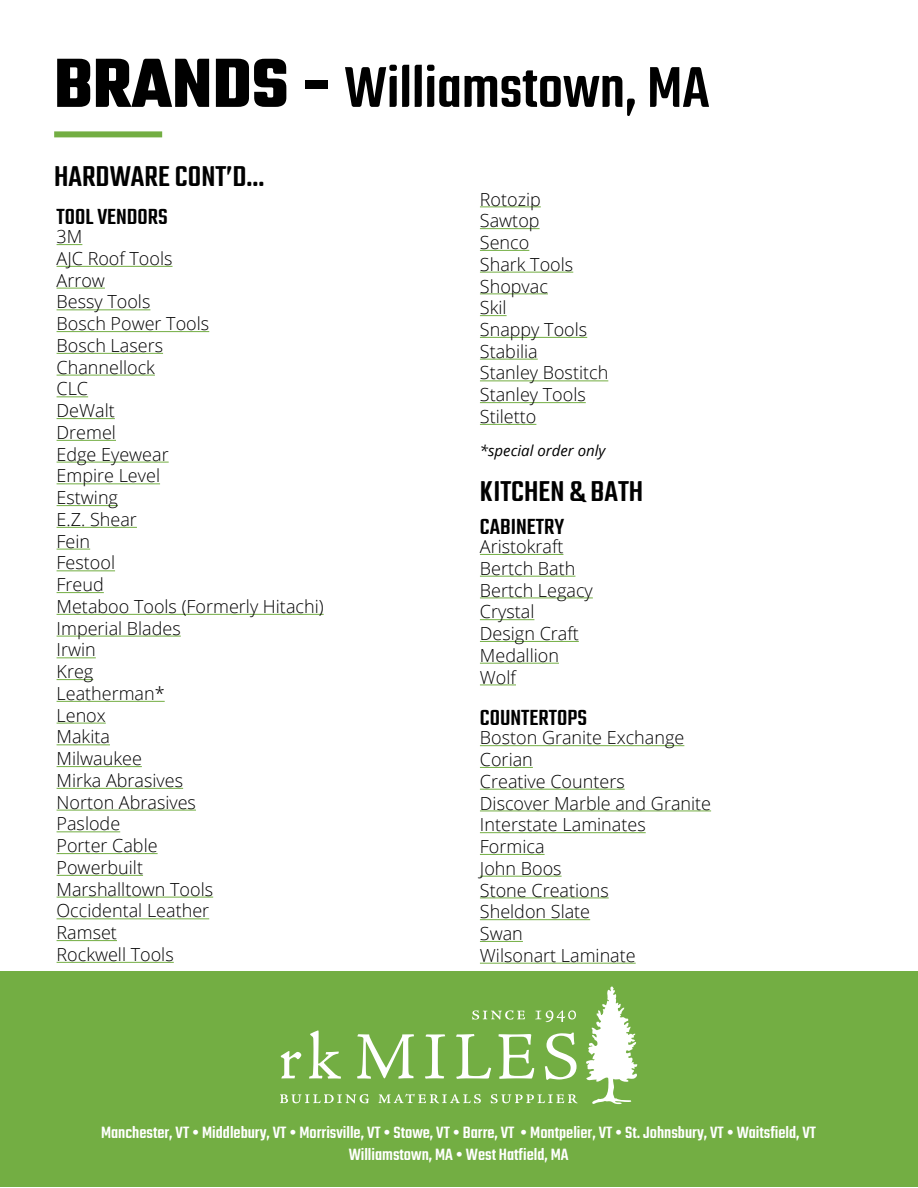
<style>
.page{position:relative;width:918px;height:1188px;background:#fff}
.page>*{position:absolute;margin:0;border:0;box-sizing:border-box;transform-origin:0 0}
.t1{font:500 63px "Industrial";color:#000}
.t2{font:500 31.5px "Industrial";color:#000}
.t3{font:500 24px "Industrial";color:#000}
.t4{font:300 18px/21.8px "Open Sans";color:#000}
.t5{font:500 18px/21.6px "Industrial";color:#fff;text-align:center}
.t6{font:italic 15px "Open Sans";color:#000}
.s1{font-weight:700;font-size:75px}
</style>
<div class="page">
<div style="left:0;top:971px;width:918px;height:216px;background:#73ae43"></div>
<div style="left:54px;top:131px;width:108px;height:6px;background:#73ae43"></div>
<svg style="left:280px;top:1094px;width:89px;height:9px"></svg>
<svg style="left:379px;top:1094px;width:102px;height:9px"></svg>
<svg style="left:491px;top:1094px;width:87px;height:9px"></svg>
<svg style="left:472px;top:1010px;width:53px;height:10px"></svg>
<svg style="left:535px;top:1010px;width:41px;height:12px"></svg>
<svg style="left:281px;top:1051px;width:20px;height:27px"></svg>
<svg style="left:309px;top:1030px;width:32px;height:49px"></svg>
<svg style="left:357px;top:1034px;width:57px;height:45px"></svg>
<svg style="left:425px;top:1034px;width:20px;height:45px"></svg>
<svg style="left:456px;top:1034px;width:35px;height:45px"></svg>
<svg style="left:499px;top:1034px;width:35px;height:45px"></svg>
<svg style="left:545px;top:1033px;width:32px;height:47px"></svg>
<svg style="left:586px;top:987px;width:51px;height:117px"></svg>
<svg style="left:57px;top:244px;width:25px;height:1px"></svg>
<hr style="left:57px;top:266px;width:116px;height:1px;background:#73ae43">
<hr style="left:57px;top:288px;width:48px;height:1px;background:#73ae43">
<hr style="left:57px;top:309px;width:93px;height:1px;background:#73ae43">
<hr style="left:57px;top:331px;width:152px;height:1px;background:#73ae43">
<hr style="left:57px;top:353px;width:106px;height:1px;background:#73ae43">
<hr style="left:57px;top:375px;width:98px;height:1px;background:#73ae43">
<hr style="left:57px;top:396px;width:31px;height:1px;background:#73ae43">
<hr style="left:57px;top:418px;width:58px;height:1px;background:#73ae43">
<hr style="left:57px;top:440px;width:59px;height:1px;background:#73ae43">
<hr style="left:57px;top:462px;width:112px;height:1px;background:#73ae43">
<hr style="left:57px;top:483px;width:103px;height:1px;background:#73ae43">
<hr style="left:57px;top:505px;width:61px;height:1px;background:#73ae43">
<hr style="left:57px;top:527px;width:80px;height:1px;background:#73ae43">
<hr style="left:57px;top:549px;width:33px;height:1px;background:#73ae43">
<hr style="left:57px;top:570px;width:58px;height:1px;background:#73ae43">
<hr style="left:57px;top:592px;width:47px;height:1px;background:#73ae43">
<hr style="left:57px;top:614px;width:267px;height:1px;background:#73ae43">
<hr style="left:57px;top:636px;width:124px;height:1px;background:#73ae43">
<hr style="left:57px;top:657px;width:39px;height:1px;background:#73ae43">
<hr style="left:57px;top:679px;width:36px;height:1px;background:#73ae43">
<hr style="left:57px;top:701px;width:108px;height:1px;background:#73ae43">
<hr style="left:57px;top:723px;width:49px;height:1px;background:#73ae43">
<hr style="left:57px;top:744px;width:53px;height:1px;background:#73ae43">
<hr style="left:57px;top:766px;width:85px;height:1px;background:#73ae43">
<hr style="left:57px;top:788px;width:126px;height:1px;background:#73ae43">
<hr style="left:57px;top:810px;width:139px;height:1px;background:#73ae43">
<hr style="left:57px;top:831px;width:63px;height:1px;background:#73ae43">
<hr style="left:57px;top:853px;width:101px;height:1px;background:#73ae43">
<hr style="left:57px;top:875px;width:86px;height:1px;background:#73ae43">
<hr style="left:57px;top:897px;width:156px;height:1px;background:#73ae43">
<hr style="left:57px;top:918px;width:152px;height:1px;background:#73ae43">
<hr style="left:57px;top:940px;width:60px;height:1px;background:#73ae43">
<hr style="left:57px;top:962px;width:117px;height:1px;background:#73ae43">
<hr style="left:480px;top:206px;width:61px;height:1px;background:#73ae43">
<hr style="left:480px;top:228px;width:60px;height:1px;background:#73ae43">
<hr style="left:480px;top:250px;width:49px;height:1px;background:#73ae43">
<hr style="left:480px;top:272px;width:93px;height:1px;background:#73ae43">
<hr style="left:480px;top:293px;width:68px;height:1px;background:#73ae43">
<svg style="left:480px;top:315px;width:27px;height:1px"></svg>
<hr style="left:480px;top:337px;width:107px;height:1px;background:#73ae43">
<hr style="left:480px;top:359px;width:58px;height:1px;background:#73ae43">
<hr style="left:480px;top:380px;width:128px;height:1px;background:#73ae43">
<hr style="left:480px;top:402px;width:106px;height:1px;background:#73ae43">
<hr style="left:480px;top:424px;width:56px;height:1px;background:#73ae43">
<hr style="left:480px;top:554px;width:83px;height:1px;background:#73ae43">
<hr style="left:480px;top:576px;width:95px;height:1px;background:#73ae43">
<hr style="left:480px;top:597px;width:113px;height:1px;background:#73ae43">
<hr style="left:480px;top:619px;width:54px;height:1px;background:#73ae43">
<hr style="left:480px;top:641px;width:99px;height:1px;background:#73ae43">
<hr style="left:480px;top:663px;width:79px;height:1px;background:#73ae43">
<hr style="left:480px;top:684px;width:36px;height:1px;background:#73ae43">
<hr style="left:480px;top:745px;width:204px;height:1px;background:#73ae43">
<hr style="left:480px;top:767px;width:53px;height:1px;background:#73ae43">
<hr style="left:480px;top:789px;width:145px;height:1px;background:#73ae43">
<hr style="left:480px;top:810px;width:231px;height:1px;background:#73ae43">
<hr style="left:480px;top:832px;width:166px;height:1px;background:#73ae43">
<hr style="left:480px;top:854px;width:65px;height:1px;background:#73ae43">
<hr style="left:480px;top:876px;width:82px;height:1px;background:#73ae43">
<hr style="left:480px;top:897px;width:129px;height:1px;background:#73ae43">
<hr style="left:480px;top:919px;width:110px;height:1px;background:#73ae43">
<hr style="left:480px;top:941px;width:43px;height:1px;background:#73ae43">
<hr style="left:480px;top:963px;width:156px;height:1px;background:#73ae43">
<h1 class="t1" style="left:54px;top:63px;width:657px"><span class="s1">BRANDS -</span> Williamstown, MA</h1>
<h2 class="t2" style="left:54px;top:164px;width:212px">HARDWARE CONT’D...</h2>
<h3 class="t3" style="left:57px;top:207px;width:113px">TOOL VENDORS</h3>
<p class="t4" style="left:57px;top:228px;width:269px">3M<br>AJC Roof Tools<br>Arrow<br>Bessy Tools<br>Bosch Power Tools<br>Bosch Lasers<br>Channellock<br>CLC<br>DeWalt<br>Dremel<br>Edge Eyewear<br>Empire Level<br>Estwing<br>E.Z. Shear<br>Fein<br>Festool<br>Freud<br>Metaboo Tools (Formerly Hitachi)<br>Imperial Blades<br>Irwin<br>Kreg<br>Leatherman*<br>Lenox<br>Makita<br>Milwaukee<br>Mirka Abrasives<br>Norton Abrasives<br>Paslode<br>Porter Cable<br>Powerbuilt<br>Marshalltown Tools<br>Occidental Leather<br>Ramset<br>Rockwell Tools</p>
<p class="t4" style="left:480px;top:190px;width:130px">Rotozip<br>Sawtop<br>Senco<br>Shark Tools<br>Shopvac<br>Skil<br>Snappy Tools<br>Stabilia<br>Stanley Bostitch<br>Stanley Tools<br>Stiletto</p>
<p class="t6" style="left:480px;top:445px;width:127px">*special order only</p>
<h2 class="t2" style="left:480px;top:479px;width:165px">KITCHEN &amp; BATH</h2>
<h3 class="t3" style="left:480px;top:517px;width:86px">CABINETRY</h3>
<p class="t4" style="left:480px;top:537px;width:114px">Aristokraft<br>Bertch Bath<br>Bertch Legacy<br>Crystal<br>Design Craft<br>Medallion<br>Wolf</p>
<h3 class="t3" style="left:480px;top:708px;width:109px">COUNTERTOPS</h3>
<p class="t4" style="left:480px;top:729px;width:233px">Boston Granite Exchange<br>Corian<br>Creative Counters<br>Discover Marble and Granite<br>Interstate Laminates<br>Formica<br>John Boos<br>Stone Creations<br>Sheldon Slate<br>Swan<br>Wilsonart Laminate</p>
<p class="t5" style="left:101px;top:1122px;width:717px">Manchester, VT • Middlebury, VT • Morrisville, VT • Stowe, VT • Barre, VT • Montpelier, VT • St. Johnsbury, VT • Waitsfield, VT<br>Williamstown, MA • West Hatfield, MA</p>
</div>
